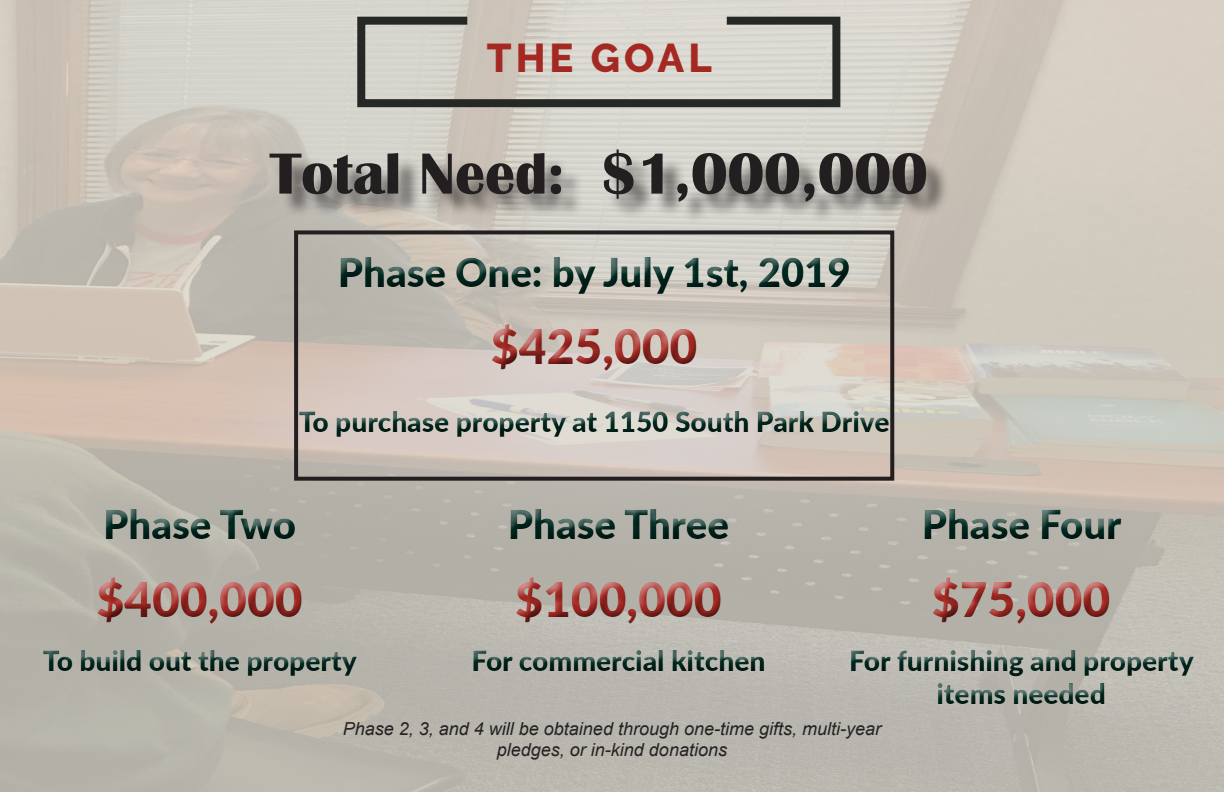
<style>
.page{position:relative;width:1224px;height:792px;background:#fff}
.page>*{position:absolute;margin:0;border:0;box-sizing:border-box;transform-origin:0 0}
.t1{font:700 60px "Britannic";color:#231f20}
.t2{font:900 48px "Lato";color:#a42923}
.t3{font:900 40px "Lato";color:#002a21}
.Header_-_Align_Cente{font:800 40px "Raleway";letter-spacing:.1em;color:#a42923}
.t4{font:900 28px/33.6px "Lato";color:#002a21;text-align:center}
.t5{font:italic 18px/21.6px "Arial";color:#231f20;text-align:center}
</style>
<div class="page">
<div style="left:284px;top:241px;width:616px;height:206px;background:#fff;opacity:.6"></div>
<div style="left:287px;top:246px;width:616px;height:205px;background:#231f20;opacity:.6"></div>
<svg style="left:353px;top:13px;width:491px;height:98px;background:#bdbbb4"></svg>
<div style="left:273px;top:153px;width:677px;height:72px;background:#231f20;opacity:.6"></div>
<div style="left:294px;top:230px;width:600px;height:251px;border:4px solid #231f20"></div>
<div style="left:29px;top:494px;width:340px;height:192px;background:#b5b1a9"></div>
<div style="left:32px;top:499px;width:340px;height:191px;background:#231f20;opacity:.6"></div>
<div style="left:458px;top:494px;width:317px;height:186px;background:#b8b5ae"></div>
<div style="left:461px;top:499px;width:318px;height:186px;background:#231f20;opacity:.6"></div>
<div style="left:836px;top:494px;width:369px;height:220px;background:#fff;opacity:.6"></div>
<div style="left:839px;top:499px;width:369px;height:216px;background:#231f20;opacity:.6"></div>
<p class="Header_-_Align_Cente" style="left:487px;top:35px;width:226px">THE GOAL</p>
<p class="t1" style="left:270px;top:140px;width:659px">Total Need: $1,000,000</p>
<h3 class="t3" style="left:338px;top:242px;width:514px">Phase One: by July 1st, 2019</h3>
<h2 class="t2" style="left:491px;top:311px;width:208px">$425,000</h2>
<p class="t4" style="left:299px;top:404px;width:592px">To purchase property at 1150 South Park Drive</p>
<h3 class="t3" style="left:103px;top:495px;width:194px">Phase Two</h3>
<h2 class="t2" style="left:96px;top:563px;width:208px">$400,000</h2>
<p class="t4" style="left:43px;top:642px;width:316px">To build out the property</p>
<h3 class="t3" style="left:508px;top:495px;width:223px">Phase Three</h3>
<h2 class="t2" style="left:515px;top:563px;width:208px">$100,000</h2>
<p class="t4" style="left:471px;top:642px;width:295px">For commercial kitchen</p>
<h3 class="t3" style="left:922px;top:495px;width:201px">Phase Four</h3>
<h2 class="t2" style="left:932px;top:563px;width:180px">$75,000</h2>
<p class="t4" style="left:849px;top:642px;width:346px">For furnishing and property items needed</p>
<p class="t5" style="left:343px;top:718px;width:540px">Phase 2, 3, and 4 will be obtained through one-time gifts, multi-year pledges, or in-kind donations</p>
</div>
